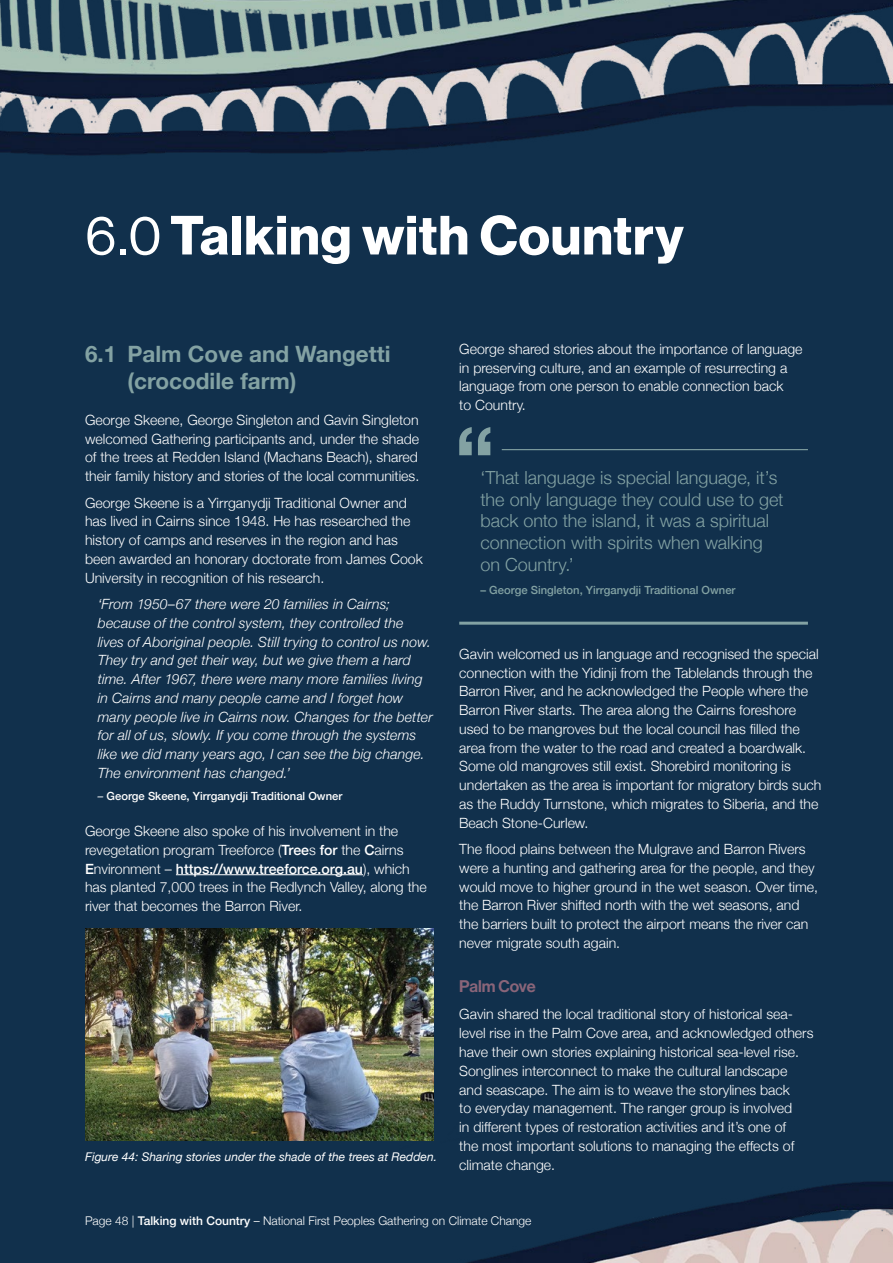
<style>
.page{position:relative;width:893px;height:1263px;background:#11304c}
.page>*{position:absolute;margin:0;border:0;box-sizing:border-box;transform-origin:0 0}
.t1{font:54px "N Haas Grotesk DS Pro 75 Bd";letter-spacing:.015em;color:#fff}
.t2{font:700 22.5px/27px "Helvetica Neue";color:#83a2a3}
.t3{font:300 18px/21.6px "Helvetica Neue";color:#83a2a3}
.t4{font:16.5px "N Haas Grotesk DS Pro 65 Md";letter-spacing:-.005em;color:#8a6579}
.t5{font:300 14.1px/18.8px "Helvetica Neue";color:#fff}
.t6{font:italic 300 14.1px/18.8px "Helvetica Neue";letter-spacing:.01em;color:#fff}
.t7{font:300 12px "Helvetica Neue";color:#fff}
.t8{font:italic 12px "Helvetica Neue";color:#fff}
.t9{font:500 11.25px "Helvetica Neue";color:#83a2a3}
.t10{font:500 11.25px "Helvetica Neue";color:#fff}
.s1{font-family:"N Haas Grotesk DS Pro 55 Rg"}
.s2{font-weight:400;font-style:italic}
.s3{font-weight:500}
</style>
<div class="page">
<hr style="left:176px;top:874px;width:187px;height:1px;background:#fff">
<img style="left:85px;top:928px;width:349px;height:213px">
<hr style="left:502px;top:449px;width:306px;height:1px;background:#83a2a3">
<hr style="left:459px;top:622px;width:349px;height:3px;background:#83a2a3">
<svg style="left:459px;top:427px;width:31px;height:28px"></svg>
<img style="left:0;top:0;width:893px;height:156px">
<img style="left:400px;top:1110px;width:493px;height:153px">
<h1 class="t1" style="left:85px;top:204px;width:600px"><span class="s1">6.0</span>Talking with Country</h1>
<h2 class="t2" style="left:128px;top:341px;width:264px;text-indent:-43px">6.1 Palm Cove and Wangetti (crocodile farm)</h2>
<p class="t5" style="left:85px;top:409px;width:336px;text-align:justify">George Skeene, George Singleton and Gavin Singleton welcomed Gathering participants and, under the shade of the trees at Redden Island (Machans Beach), shared their family history and stories of the local communities.</p>
<p class="t5" style="left:85px;top:492px;width:339px">George Skeene is a Yirrganydji Traditional Owner and has lived in Cairns since 1948. He has researched the history of camps and reserves in the region and has been awarded an honorary doctorate from James Cook University in recognition of his research.</p>
<p class="t6" style="left:98px;top:594px;width:337px">‘From 1950–67 there were 20 families in Cairns; because of the control system, they controlled the lives of Aboriginal people. Still trying to control us now.<br>They try and get their way, but we give them a hard time. After 1967, there were many more families living in Cairns and many people came and I forget how many people live in Cairns now. Changes for the better for all of us, slowly. If you come through the systems like we did many years ago, I can see the big change.<br>The environment has changed.’</p>
<p class="t10" style="left:98px;top:787px;width:246px"><span class="s2">–</span> George Skeene, Yirrganydji Traditional Owner</p>
<p class="t5" style="left:85px;top:821px;width:343px">George Skeene also spoke of his involvement in the revegetation program Treeforce (<span class="s3">Tree</span>s <span class="s3">for</span> the <span class="s3">C</span>airns <span class="s3">E</span>nvironment – <span class="s3">https://www.treeforce.org.au</span>), which has planted 7,000 trees in the Redlynch Valley, along the river that becomes the Barron River.</p>
<p class="t8" style="left:85px;top:1148px;width:353px">Figure 44: Sharing stories under the shade of the trees at Redden.</p>
<p class="t5" style="left:459px;top:338px;width:345px">George shared stories about the importance of language in preserving culture, and an example of resurrecting a language from one person to enable connection back<br>to Country.</p>
<p class="t3" style="left:480px;top:466px;width:305px">‘That language is special language, it’s the only language they could use to get back onto the island, it was a spiritual connection with spirits when walking on Country.’</p>
<p class="t9" style="left:480px;top:581px;width:257px">– George Singleton, Yirrganydji Traditional Owner</p>
<p class="t5" style="left:459px;top:643px;width:364px">Gavin welcomed us in language and recognised the special connection with the Yidinji from the Tablelands through the Barron River, and he acknowledged the People where the Barron River starts. The area along the Cairns foreshore used to be mangroves but the local council has filled the area from the water to the road and created a boardwalk.<br>Some old mangroves still exist. Shorebird monitoring is undertaken as the area is important for migratory birds such as the Ruddy Turnstone, which migrates to Siberia, and the Beach Stone-Curlew.</p>
<p class="t5" style="left:459px;top:838px;width:360px">The flood plains between the Mulgrave and Barron Rivers were a hunting and gathering area for the people, and they would move to higher ground in the wet season. Over time, the Barron River shifted north with the wet seasons, and the barriers built to protect the airport means the river can never migrate south again.</p>
<p class="t4" style="left:459px;top:977px;width:78px">Palm Cove</p>
<p class="t5" style="left:459px;top:1004px;width:356px">Gavin shared the local traditional story of historical sea&shy;level rise in the Palm Cove area, and acknowledged others have their own stories explaining historical sea-level rise.<br>Songlines interconnect to make the cultural landscape and seascape. The aim is to weave the storylines back<br>to everyday management. The ranger group is involved<br>in different types of restoration activities and it’s one of<br>the most important solutions to managing the effects of climate change.</p>
<p class="t7" style="left:85px;top:1211px;width:448px">Page 48 | <span class="s3">Talking with Country</span> – National First Peoples Gathering on Climate Change</p>
</div>
